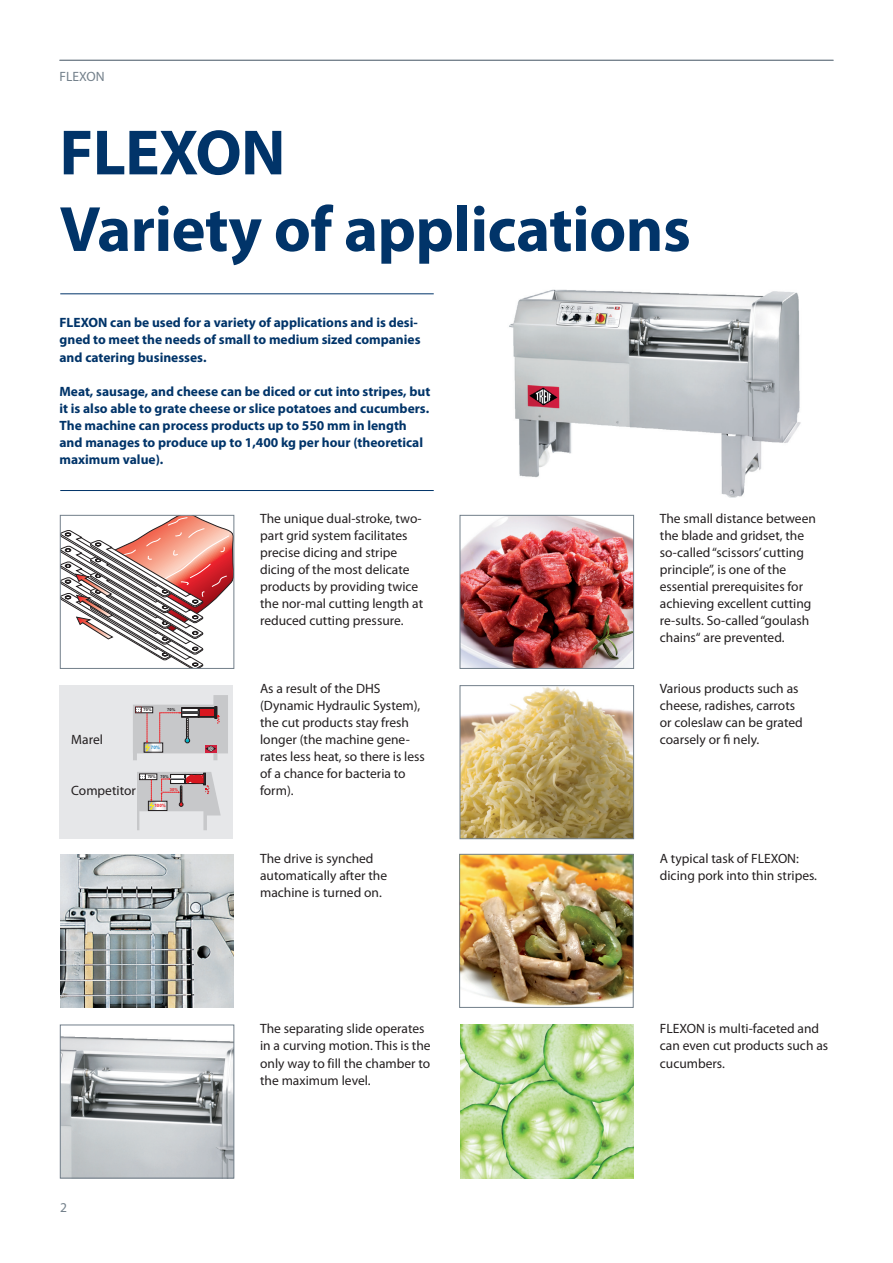
<style>
.page{position:relative;width:893px;height:1263px;background:#fff}
.page>*{position:absolute;margin:0;border:0;box-sizing:border-box;transform-origin:0 0}
.t1{font:700 64.5px/76.5px "Myriad Pro";letter-spacing:-.01em;color:#013469}
.t2{font:13.5px/17px "Myriad Pro";color:#231f20}
.t3{font:700 13.5px/17px "Myriad Pro";color:#013469}
.t4{font:13.5px "Myriad Pro";color:#727f8a}
.t5{font:700 4.65px "Arial";color:#2891cf}
.t6{font:700 4.5px "Arial";color:#ee1d23}
.t7{font:700 4.05px "Arial";color:#231f20}
.t8{font:700 4.05px "Arial";color:#ee1d23}
</style>
<div class="page">
<div style="left:60px;top:686px;width:173px;height:153px;background:#e6e7e9"></div>
<svg style="left:62px;top:515px;width:173px;height:153px"></svg>
<div style="left:60px;top:515px;width:174px;height:154px;border:1px solid #727f8a"></div>
<img style="left:462px;top:517px;width:170px;height:150px">
<div style="left:460px;top:515px;width:174px;height:154px;border:1px solid #727f8a"></div>
<img style="left:462px;top:687px;width:170px;height:150px">
<div style="left:460px;top:685px;width:174px;height:154px;border:1px solid #727f8a"></div>
<img style="left:60px;top:855px;width:174px;height:153px">
<img style="left:62px;top:1036px;width:170px;height:140px">
<div style="left:60px;top:1025px;width:174px;height:153px;border:1px solid #727f8a"></div>
<img style="left:460px;top:1025px;width:174px;height:153px">
<hr style="left:60px;top:490px;width:374px;height:1px;background:#013469">
<hr style="left:60px;top:293px;width:374px;height:1px;background:#013469">
<hr style="left:60px;top:60px;width:773px;height:1px;background:#727f8a">
<img style="left:509px;top:289px;width:292px;height:209px">
<img style="left:461px;top:856px;width:170px;height:149px">
<div style="left:459px;top:854px;width:174px;height:153px;border:1px solid #727f8a"></div>
<svg style="left:137px;top:772px;width:84px;height:58px"></svg>
<svg style="left:133px;top:695px;width:95px;height:65px"></svg>
<p class="t4" style="left:60px;top:68px;width:47px">FLEXON</p>
<h1 class="t1" style="left:60px;top:112px;width:633px">FLEXON<br>Variety of applications</h1>
<p class="t3" style="left:60px;top:314px;width:362px">FLEXON can be used for a variety of applications and is desi&shy;gned to meet the needs of small to medium sized companies and catering businesses.</p>
<p class="t3" style="left:60px;top:382px;width:372px">Meat, sausage, and cheese can be diced or cut into stripes, but it is also able to grate cheese or slice potatoes and cucumbers.<br>The machine can process products up to 550 mm in length and manages to produce up to 1,400 kg per hour (theoretical maximum value).</p>
<p class="t2" style="left:71px;top:731px;width:33px">Marel</p>
<p class="t7" style="left:144px;top:707px;width:10px">70%</p>
<p class="t7" style="left:167px;top:707px;width:10px">70%</p>
<p class="t5" style="left:151px;top:745px;width:11px">70%</p>
<p class="t7" style="left:148px;top:774px;width:23px">70% 70%</p>
<p class="t2" style="left:71px;top:782px;width:66px">Competitor</p>
<p class="t8" style="left:170px;top:787px;width:10px">30%</p>
<p class="t6" style="left:154px;top:803px;width:13px">100%</p>
<p class="t4" style="left:60px;top:1199px;width:8px">2</p>
<p class="t2" style="left:260px;top:510px;width:165px">The unique dual-stroke, two&shy;part grid system facilitates precise dicing and stripe dicing of the most delicate products by providing twice the nor-mal cutting length at reduced cutting pressure.</p>
<p class="t2" style="left:660px;top:510px;width:158px">The small distance between the blade and gridset, the so-called “scissors’ cutting principle”, is one of the essential prerequisites for achieving excellent cutting re-sults. So-called “goulash chains“ are prevented.</p>
<p class="t2" style="left:260px;top:680px;width:166px">As a result of the DHS (Dynamic Hydraulic System), the cut products stay fresh longer (the machine gene&shy;rates less heat, so there is less of a chance for bacteria to form).</p>
<p class="t2" style="left:660px;top:680px;width:144px">Various products such as cheese, radishes, carrots or coleslaw can be grated coarsely or fi nely.</p>
<p class="t2" style="left:260px;top:850px;width:128px">The drive is synched automatically after the machine is turned on.</p>
<p class="t2" style="left:660px;top:850px;width:159px">A typical task of FLEXON: dicing pork into thin stripes.</p>
<p class="t2" style="left:260px;top:1020px;width:172px">The separating slide operates in a curving motion. This is the only way to fill the chamber to the maximum level.</p>
<p class="t2" style="left:660px;top:1020px;width:170px">FLEXON is multi-faceted and can even cut products such as cucumbers.</p>
</div>
